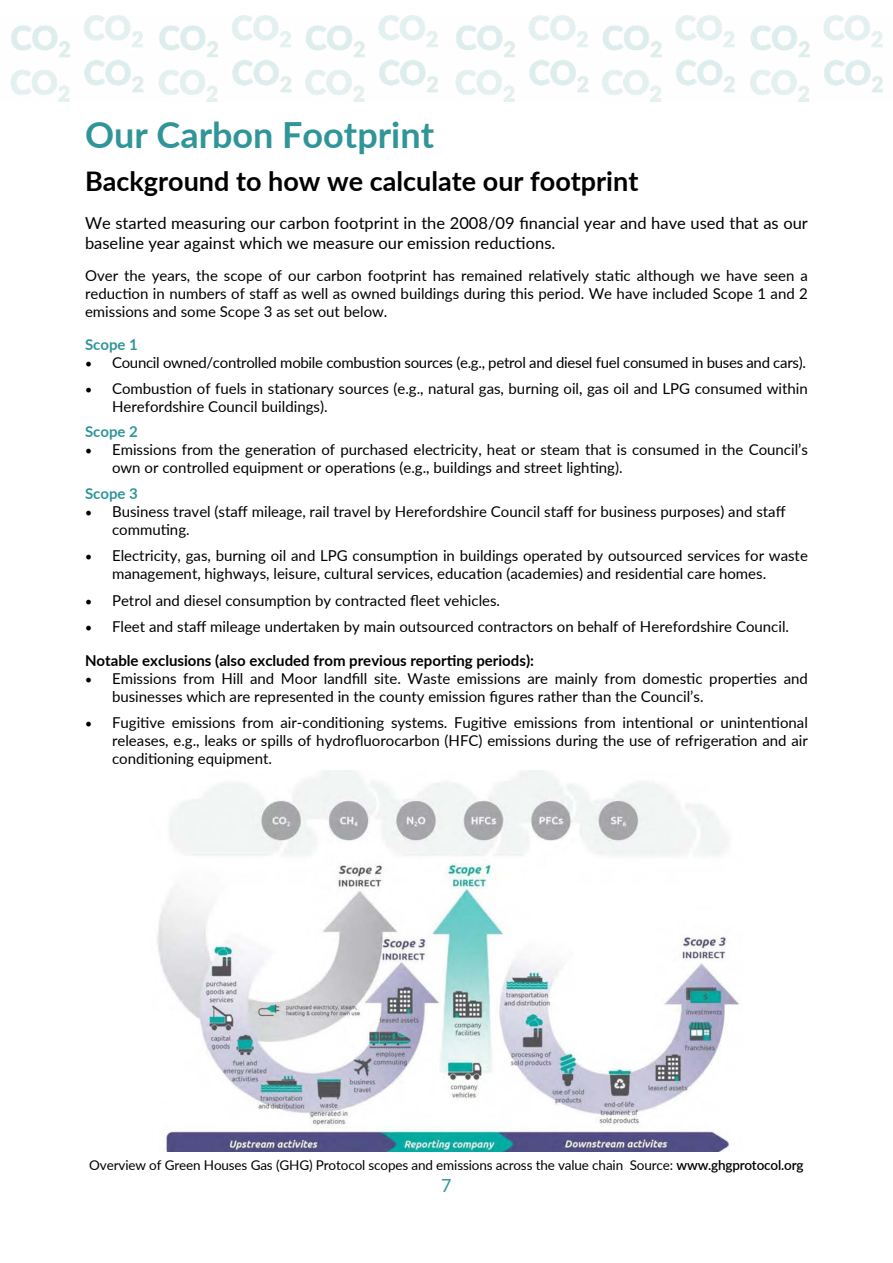
<style>
.page{position:relative;width:893px;height:1263px;background:#fff}
.page>*{position:absolute;margin:0;border:0;box-sizing:border-box;transform-origin:0 0}
.t1{font:700 36px "Lato";color:#309598}
.t2{font:700 27px "Lato";color:#000}
.t3{font:18px "Lato";color:#309598}
.t4{font:16.5px/19.8px "Lato";color:#000}
.t5{font:15px/18px "Lato";color:#000}
.t6{font:15px "Lato";letter-spacing:-.02em;color:#000}
.t7{font:700 15px "Lato";color:#000}
.t8{font:700 15px "Lato";color:#309598}
.t9{font:13.5px "Lato";letter-spacing:-.01em;color:#000}
.s1{font-family:"Minion Pro";font-size:18px}
.s2{font-weight:600}
</style>
<div class="page">
<img style="left:157px;top:770px;width:583px;height:381px">
<img style="left:11px;top:16px;width:872px;height:85px">
<p class="t1" style="left:85px;top:108px;width:350px">Our Carbon Footprint</p>
<p class="t2" style="left:85px;top:162px;width:555px">Background to how we calculate our footprint</p>
<p class="t4" style="left:85px;top:212px;width:724px">We started measuring our carbon footprint in the 2008/09 financial year and have used that as our baseline year against which we measure our emission reductions.</p>
<p class="t5" style="left:85px;top:266px;width:724px;text-align:justify">Over the years, the scope of our carbon footprint has remained relatively static although we have seen a reduction in numbers of staff as well as owned buildings during this period. We have included Scope 1 and 2 emissions and some Scope 3 as set out below.</p>
<p class="t8" style="left:85px;top:333px;width:54px">Scope 1</p>
<p class="t6" style="left:85px;top:351px;width:722px"><span class="s1">•</span> Council owned/controlled mobile combustion sources (e.g., petrol and diesel fuel consumed in buses and cars).</p>
<p class="t5" style="left:112px;top:379px;width:697px;text-indent:-27px"><span class="s1">•</span> Combustion of fuels in stationary sources (e.g., natural gas, burning oil, gas oil and LPG consumed within<br>Herefordshire Council buildings).</p>
<p class="t8" style="left:85px;top:421px;width:54px">Scope 2</p>
<p class="t5" style="left:112px;top:440px;width:697px;text-indent:-27px"><span class="s1">•</span> Emissions from the generation of purchased electricity, heat or steam that is consumed in the Council’s own or controlled equipment or operations (e.g., buildings and street lighting).</p>
<p class="t8" style="left:85px;top:482px;width:54px">Scope 3</p>
<p class="t5" style="left:112px;top:501px;width:675px;text-indent:-27px"><span class="s1">•</span> Business travel (staff mileage, rail travel by Herefordshire Council staff for business purposes) and staff commuting.</p>
<p class="t5" style="left:112px;top:546px;width:697px;text-indent:-27px"><span class="s1">•</span> Electricity, gas, burning oil and LPG consumption in buildings operated by outsourced services for waste management, highways, leisure, cultural services, education (academies) and residential care homes.</p>
<p class="t5" style="left:85px;top:590px;width:417px"><span class="s1">•</span> Petrol and diesel consumption by contracted fleet vehicles.</p>
<p class="t5" style="left:85px;top:617px;width:706px"><span class="s1">•</span> Fleet and staff mileage undertaken by main outsourced contractors on behalf of Herefordshire Council.</p>
<p class="t7" style="left:85px;top:649px;width:450px">Notable exclusions (also excluded from previous reporting periods):</p>
<p class="t5" style="left:112px;top:669px;width:697px;text-indent:-27px"><span class="s1">•</span> Emissions from Hill and Moor landfill site. Waste emissions are mainly from domestic properties and businesses which are represented in the county emission figures rather than the Council’s.</p>
<p class="t5" style="left:112px;top:713px;width:697px;text-align:justify;text-indent:-27px"><span class="s1">•</span> Fugitive emissions from air-conditioning systems. Fugitive emissions from intentional or unintentional releases, e.g., leaks or spills of hydrofluorocarbon (HFC) emissions during the use of refrigeration and air conditioning equipment.</p>
<p class="t9" style="left:89px;top:1156px;width:716px">Overview of Green Houses Gas (GHG) Protocol scopes and emissions across the value chain Source: <span class="s2">www.ghgprotocol.org</span></p>
<p class="t3" style="left:441px;top:1173px;width:12px">7</p>
</div>
